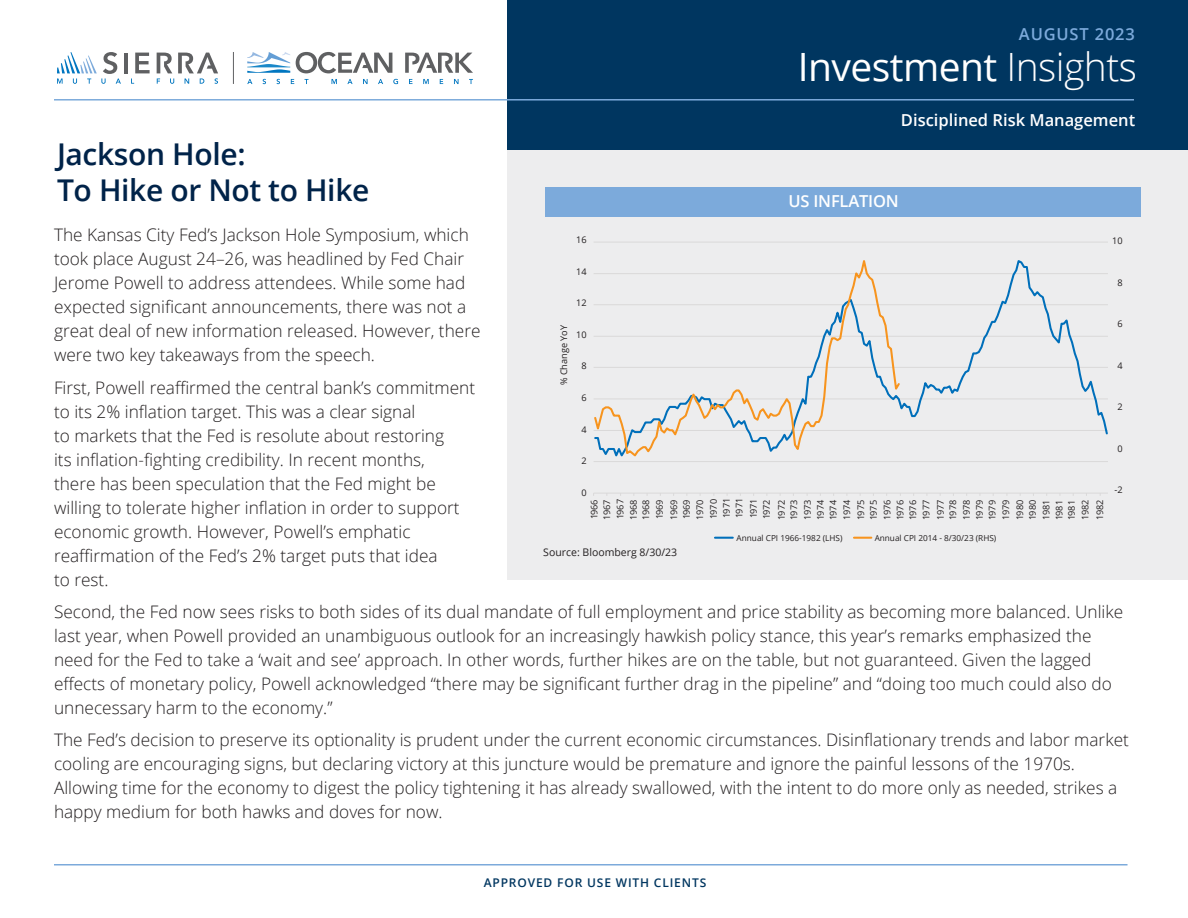
<style>
.page{position:relative;width:1188px;height:918px;background:#fff}
.page>*{position:absolute;margin:0;border:0;box-sizing:border-box;transform-origin:0 0}
.t1{font:39px "Open Sans";letter-spacing:-.015em;color:#fff}
.t2{font:600 30px/36px "Open Sans";letter-spacing:-.01em;color:#002349}
.t3{font:300 17.25px/24px "Open Sans";color:#231f20}
.t4{font:600 16.5px "Open Sans";color:#fff}
.t5{font:600 16.5px "Open Sans";letter-spacing:.05em;color:#7caadb}
.t6{font:600 12px "Open Sans";letter-spacing:.07em;color:#003660}
.t7{font:10.5px "Open Sans";color:#231f20}
.t8{font:9.15px/13px "Open Sans";color:#231f20}
.t9{font:8.25px "Open Sans";color:#231f20}
.s1{font-weight:300}
</style>
<div class="page">
<div style="left:508px;top:150px;width:680px;height:430px;background:#ededee"></div>
<hr style="left:54px;top:864px;width:1074px;height:2px;background:#7caadb">
<hr style="left:124px;top:53px;width:4px;height:20px;background:#5f6062">
<svg style="left:57px;top:52px;width:64px;height:32px"></svg>
<svg style="left:131px;top:53px;width:19px;height:31px"></svg>
<svg style="left:157px;top:53px;width:61px;height:31px"></svg>
<svg style="left:332px;top:79px;width:5px;height:5px"></svg>
<svg style="left:347px;top:79px;width:6px;height:5px"></svg>
<svg style="left:363px;top:79px;width:5px;height:5px"></svg>
<svg style="left:378px;top:79px;width:5px;height:5px"></svg>
<svg style="left:393px;top:79px;width:5px;height:5px"></svg>
<svg style="left:409px;top:79px;width:4px;height:5px"></svg>
<svg style="left:423px;top:79px;width:6px;height:5px"></svg>
<svg style="left:454px;top:79px;width:5px;height:5px"></svg>
<svg style="left:469px;top:79px;width:4px;height:5px"></svg>
<svg style="left:247px;top:79px;width:5px;height:5px"></svg>
<svg style="left:263px;top:79px;width:3px;height:5px"></svg>
<svg style="left:276px;top:79px;width:4px;height:5px"></svg>
<svg style="left:405px;top:53px;width:68px;height:20px"></svg>
<svg style="left:296px;top:52px;width:96px;height:21px"></svg>
<svg style="left:247px;top:52px;width:43px;height:21px"></svg>
<hr style="left:233px;top:52px;width:1px;height:32px;background:#5f6062">
<div style="left:508px;top:0;width:680px;height:150px;background:#003660"></div>
<hr style="left:54px;top:99px;width:1080px;height:2px;background:#7caadb">
<hr style="left:594px;top:461px;width:514px;height:1px;background:#dad9d9">
<hr style="left:594px;top:242px;width:514px;height:1px;background:#dad9d9">
<hr style="left:594px;top:493px;width:514px;height:1px;background:#dad9d9">
<svg style="left:902px;top:260px;width:206px;height:175px"></svg>
<svg style="left:594px;top:260px;width:308px;height:197px"></svg>
<svg style="left:715px;top:537px;width:18px;height:2px"></svg>
<svg style="left:854px;top:537px;width:17px;height:2px"></svg>
<div style="left:546px;top:187px;width:595px;height:30px;background:#7caadb"></div>
<p class="t5" style="left:1019px;top:23px;width:118px">AUGUST 2023</p>
<h2 class="t2" style="left:57px;top:136px;width:314px">Jackson Hole:<br>To Hike or Not to Hike</h2>
<p class="t3" style="left:54px;top:222px;width:428px">The Kansas City Fed’s Jackson Hole Symposium, which took place August 24–26, was headlined by Fed Chair Jerome Powell to address attendees. While some had expected significant announcements, there was not a great deal of new information released. However, there were two key takeaways from the speech.</p>
<p class="t3" style="left:54px;top:375px;width:423px">First, Powell reaffirmed the central bank’s commitment to its 2% inflation target. This was a clear signal<br>to markets that the Fed is resolute about restoring<br>its inflation-fighting credibility. In recent months,<br>there has been speculation that the Fed might be willing to tolerate higher inflation in order to support economic growth. However, Powell’s emphatic reaffirmation of the Fed’s 2% target puts that idea<br>to rest.</p>
<h1 class="t1" style="left:798px;top:40px;width:341px">Investment <span class="s1">Insights</span></h1>
<p class="t4" style="left:901px;top:109px;width:236px">Disciplined Risk Management</p>
<p class="t4" style="left:788px;top:190px;width:112px">US INFLATION</p>
<p class="t8" style="left:576px;top:233px;width:12px">16</p>
<p class="t8" style="left:576px;top:265px;width:12px">14</p>
<p class="t8" style="left:576px;top:296px;width:12px">12</p>
<p class="t8" style="left:576px;top:328px;width:12px">10</p>
<p class="t8" style="left:581px;top:359px;width:7px">8</p>
<p class="t8" style="left:581px;top:391px;width:7px">6</p>
<p class="t8" style="left:581px;top:423px;width:7px">4</p>
<p class="t8" style="left:581px;top:454px;width:7px">2</p>
<p class="t8" style="left:581px;top:486px;width:7px">0</p>
<p class="t8" style="left:557px;top:385px;width:62px;rotate:-90deg">% Change YoY</p>
<p class="t8" style="left:588px;top:520px;width:22px;line-height:12.5px;rotate:-90deg">1966<br>1967</p>
<p class="t8" style="left:614px;top:520px;width:22px;text-align:justify;rotate:-90deg">1967<br>1968<br>1968</p>
<p class="t8" style="left:652px;top:520px;width:22px;line-height:14.2px;rotate:-90deg">1969<br>1969</p>
<p class="t8" style="left:693px;top:520px;width:23px;rotate:-90deg">1970<br>1970<br>1971<br>1971</p>
<p class="t8" style="left:759px;top:520px;width:22px;line-height:14.9px;rotate:-90deg">1972<br>1972</p>
<p class="t8" style="left:787px;top:520px;width:22px;text-align:justify;rotate:-90deg">1973<br>1973<br>1974<br>1974</p>
<p class="t8" style="left:839px;top:520px;width:22px;line-height:14.2px;rotate:-90deg">1974<br>1975</p>
<p class="t8" style="left:867px;top:520px;width:22px;text-align:justify;rotate:-90deg">1975<br>1976<br>1976<br>1976</p>
<p class="t8" style="left:919px;top:520px;width:22px;line-height:14.1px;rotate:-90deg">1977<br>1977</p>
<p class="t8" style="left:946px;top:520px;width:22px;text-align:justify;rotate:-90deg">1978<br>1978<br>1979<br>1979</p>
<p class="t8" style="left:998px;top:520px;width:22px;line-height:14.2px;rotate:-90deg">1979<br>1980</p>
<p class="t8" style="left:1026px;top:520px;width:22px;text-align:justify;rotate:-90deg">1980<br>1981<br>1981<br>1981</p>
<p class="t8" style="left:1078px;top:520px;width:22px;line-height:14.5px;rotate:-90deg">1982<br>1982</p>
<p class="t8" style="left:680px;top:519px;width:22px;rotate:-90deg">1969</p>
<p class="t8" style="left:747px;top:518px;width:22px;rotate:-90deg">1971</p>
<p class="t7" style="left:543px;top:545px;width:135px">Source: Bloomberg 8/30/23</p>
<p class="t9" style="left:737px;top:532px;width:107px">Annual CPI 1966-1982 (LHS)</p>
<p class="t9" style="left:875px;top:532px;width:123px">Annual CPI 2014 - 8/30/23 (RHS)</p>
<p class="t8" style="left:1112px;top:234px;width:12px">10</p>
<p class="t8" style="left:1118px;top:275px;width:7px">8</p>
<p class="t8" style="left:1118px;top:317px;width:7px">6</p>
<p class="t8" style="left:1118px;top:359px;width:7px">4</p>
<p class="t8" style="left:1118px;top:400px;width:7px">2</p>
<p class="t8" style="left:1118px;top:442px;width:7px">0</p>
<p class="t8" style="left:1115px;top:483px;width:10px">-2</p>
<p class="t3" style="left:54px;top:599px;width:1071px">Second, the Fed now sees risks to both sides of its dual mandate of full employment and price stability as becoming more balanced. Unlike last year, when Powell provided an unambiguous outlook for an increasingly hawkish policy stance, this year’s remarks emphasized the need for the Fed to take a ‘wait and see’ approach. In other words, further hikes are on the table, but not guaranteed. Given the lagged effects of monetary policy, Powell acknowledged “there may be significant further drag in the pipeline” and “doing too much could also do unnecessary harm to the economy.”</p>
<p class="t3" style="left:54px;top:728px;width:1076px">The Fed’s decision to preserve its optionality is prudent under the current economic circumstances. Disinflationary trends and labor market cooling are encouraging signs, but declaring victory at this juncture would be premature and ignore the painful lessons of the 1970s.<br>Allowing time for the economy to digest the policy tightening it has already swallowed, with the intent to do more only as needed, strikes a happy medium for both hawks and doves for now.</p>
<p class="t6" style="left:484px;top:875px;width:224px">APPROVED FOR USE WITH CLIENTS</p>
</div>
